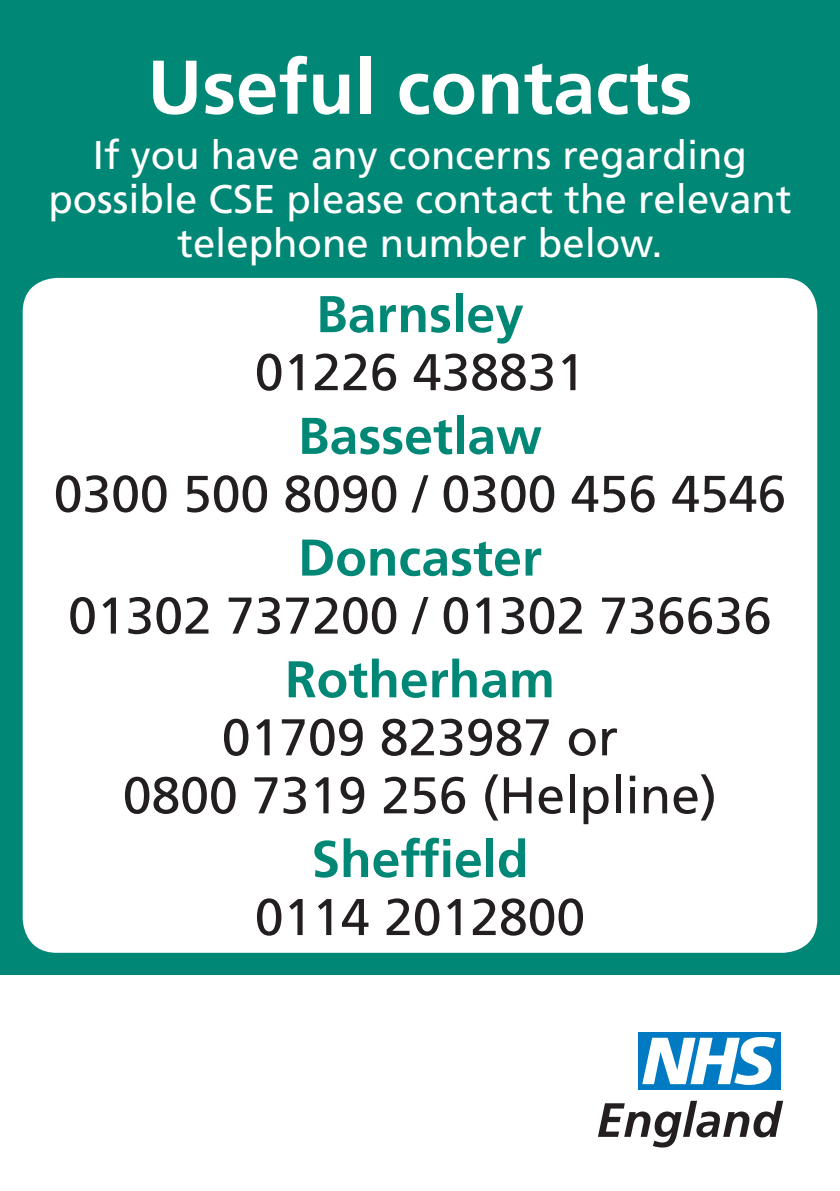
<style>
.page{position:relative;width:840px;height:1191px;background:#fff}
.page>*{position:absolute;margin:0;border:0;box-sizing:border-box;transform-origin:0 0}
.t1{font:700 76px "Frutiger LT Std";color:#fff}
.t2{font:51.6px/58px "Frutiger LT Std";color:#231f20;text-align:center}
.t3{font:700 51.6px "Frutiger LT Std";color:#008775}
.t4{font:40px/44px "Frutiger LT Std";color:#fff;text-align:center}
</style>
<div class="page">
<div style="left:0;top:0;width:839px;height:1191px;background:#008775"></div>
<div style="left:23px;top:278px;width:793px;height:674px;background:#fff;border-radius:34px"></div>
<div style="left:0;top:975px;width:839px;height:216px;background:#fff"></div>
<div style="left:638px;top:1032px;width:142px;height:57px;background:#007ac2"></div>
<svg style="left:642px;top:1037px;width:133px;height:48px"></svg>
<svg style="left:598px;top:1100px;width:184px;height:47px"></svg>
<h1 class="t1" style="left:147px;top:43px;width:546px">Useful contacts</h1>
<p class="t4" style="left:48px;top:133px;width:744px">If you have any concerns regarding possible CSE please contact the relevant telephone number below.</p>
<p class="t3" style="left:316px;top:284px;width:209px">Barnsley</p>
<p class="t2" style="left:255px;top:343px;width:331px">01226 438831</p>
<p class="t3" style="left:298px;top:405px;width:245px">Bassetlaw</p>
<p class="t2" style="left:54px;top:465px;width:733px">0300 500 8090 / 0300 456 4546</p>
<p class="t3" style="left:298px;top:527px;width:245px">Doncaster</p>
<p class="t2" style="left:68px;top:587px;width:704px">01302 737200 / 01302 736636</p>
<p class="t3" style="left:285px;top:649px;width:271px">Rotherham</p>
<p class="t2" style="left:123px;top:708px;width:595px">01709 823987 or<br>0800 7319 256 (Helpline)</p>
<p class="t3" style="left:311px;top:828px;width:219px">Sheffield</p>
<p class="t2" style="left:255px;top:888px;width:331px">0114 2012800</p>
</div>
